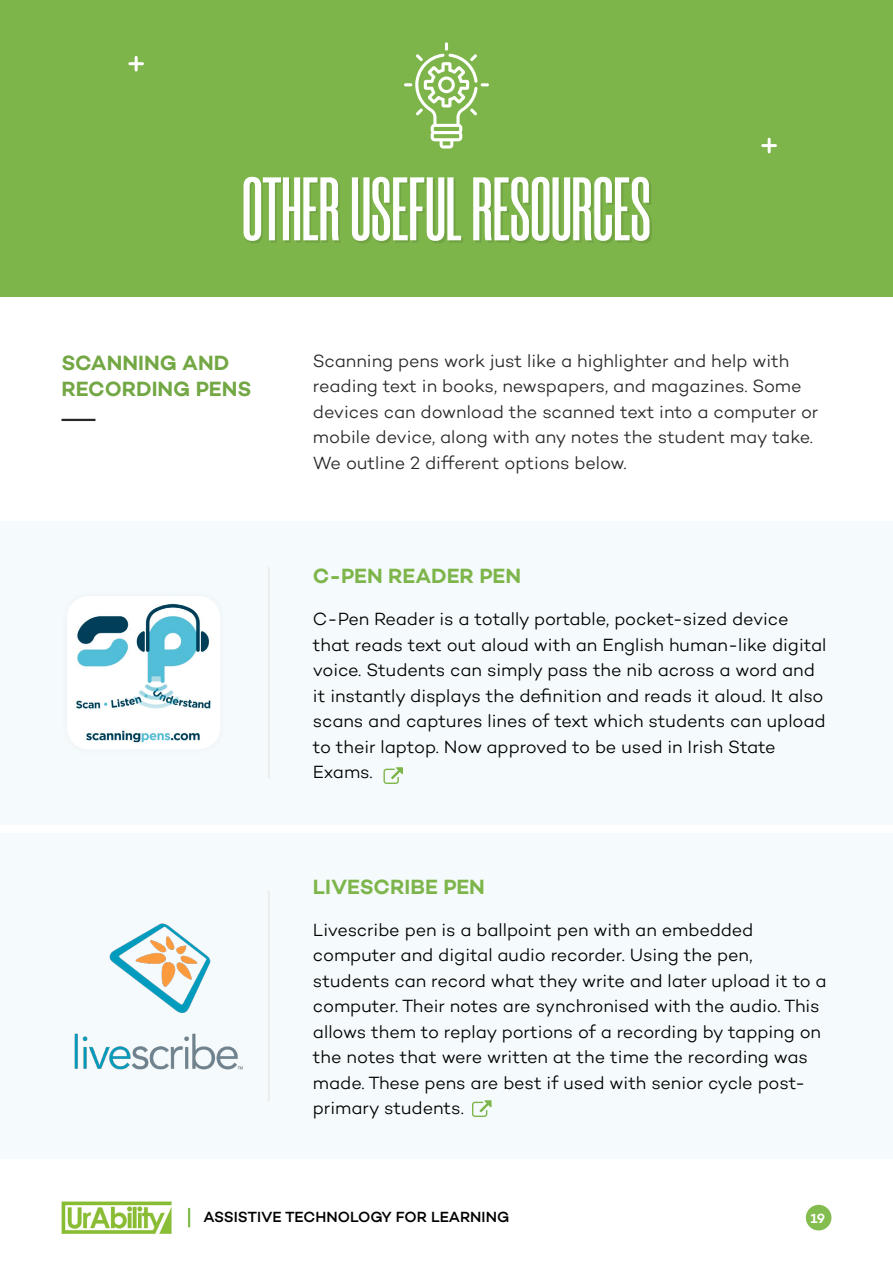
<style>
.page{position:relative;width:893px;height:1263px;background:#fff}
.page>*{position:absolute;margin:0;border:0;box-sizing:border-box;transform-origin:0 0}
.t1{font:600 90px "Morganite";color:#fff}
.t2{font:600 21px "Campton";color:#7eb54b}
.t3{font:600 21px/25.5px "Campton";color:#73a744}
.t4{font:300 18px/25.5px "Campton";letter-spacing:-.005em;color:#000}
.t5{font:300 18px/25.5px "Campton";letter-spacing:-.005em;color:#282827}
.t6{font:500 15px "Campton";color:#000}
.t7{font:600 13.5px "Campton";color:#fff}
</style>
<div class="page">
<img style="left:61px;top:1201px;width:111px;height:33px">
<svg style="left:188px;top:1208px;width:2px;height:19px"></svg>
<div style="left:806px;top:1205px;width:25px;height:25px;background:#84bd4f;border-radius:50%"></div>
<div style="left:0;top:0;width:893px;height:297px;background:#7eb54b"></div>
<div style="left:245px;top:179px;width:407px;height:64px;background:#77ab46"></div>
<svg style="left:130px;top:57px;width:13px;height:13px"></svg>
<svg style="left:763px;top:139px;width:12px;height:13px"></svg>
<svg style="left:404px;top:42px;width:85px;height:107px"></svg>
<div style="left:0;top:521px;width:893px;height:303px;background:#f5fbfd"></div>
<hr style="left:268px;top:567px;width:2px;height:211px;background:#ededed">
<img style="left:76px;top:604px;width:135px;height:139px">
<svg style="left:383px;top:767px;width:20px;height:17px"></svg>
<hr style="left:62px;top:419px;width:33px;height:2px;background:#282827">
<div style="left:0;top:833px;width:893px;height:326px;background:#f5fbfd"></div>
<hr style="left:268px;top:890px;width:2px;height:211px;background:#ededed">
<img style="left:109px;top:923px;width:102px;height:90px">
<img style="left:74px;top:1033px;width:169px;height:37px">
<svg style="left:472px;top:1100px;width:19px;height:17px"></svg>
<h1 class="t1" style="left:242px;top:163px;width:410px">OTHER USEFUL RESOURCES</h1>
<p class="t3" style="left:62px;top:350px;width:192px">SCANNING AND<br>RECORDING PENS</p>
<p class="t5" style="left:313px;top:347px;width:507px">Scanning pens work just like a highlighter and help with reading text in books, newspapers, and magazines. Some devices can download the scanned text into a computer or mobile device, along with any notes the student may take.<br>We outline 2 different options below.</p>
<p class="t2" style="left:313px;top:563px;width:210px">C-PEN READER PEN</p>
<p class="t4" style="left:313px;top:606px;width:515px">C-Pen Reader is a totally portable, pocket-sized device that reads text out aloud with an English human-like digital voice. Students can simply pass the nib across a word and it instantly displays the definition and reads it aloud. It also scans and captures lines of text which students can upload to their laptop. Now approved to be used in Irish State Exams.</p>
<p class="t2" style="left:313px;top:873px;width:173px">LIVESCRIBE PEN</p>
<p class="t4" style="left:313px;top:916px;width:515px">Livescribe pen is a ballpoint pen with an embedded computer and digital audio recorder. Using the pen, students can record what they write and later upload it to a computer. Their notes are synchronised with the audio. This allows them to replay portions of a recording by tapping on the notes that were written at the time the recording was made. These pens are best if used with senior cycle post&shy;primary students.</p>
<p class="t6" style="left:203px;top:1208px;width:307px">ASSISTIVE TECHNOLOGY FOR LEARNING</p>
<p class="t7" style="left:810px;top:1209px;width:16px">19</p>
</div>
